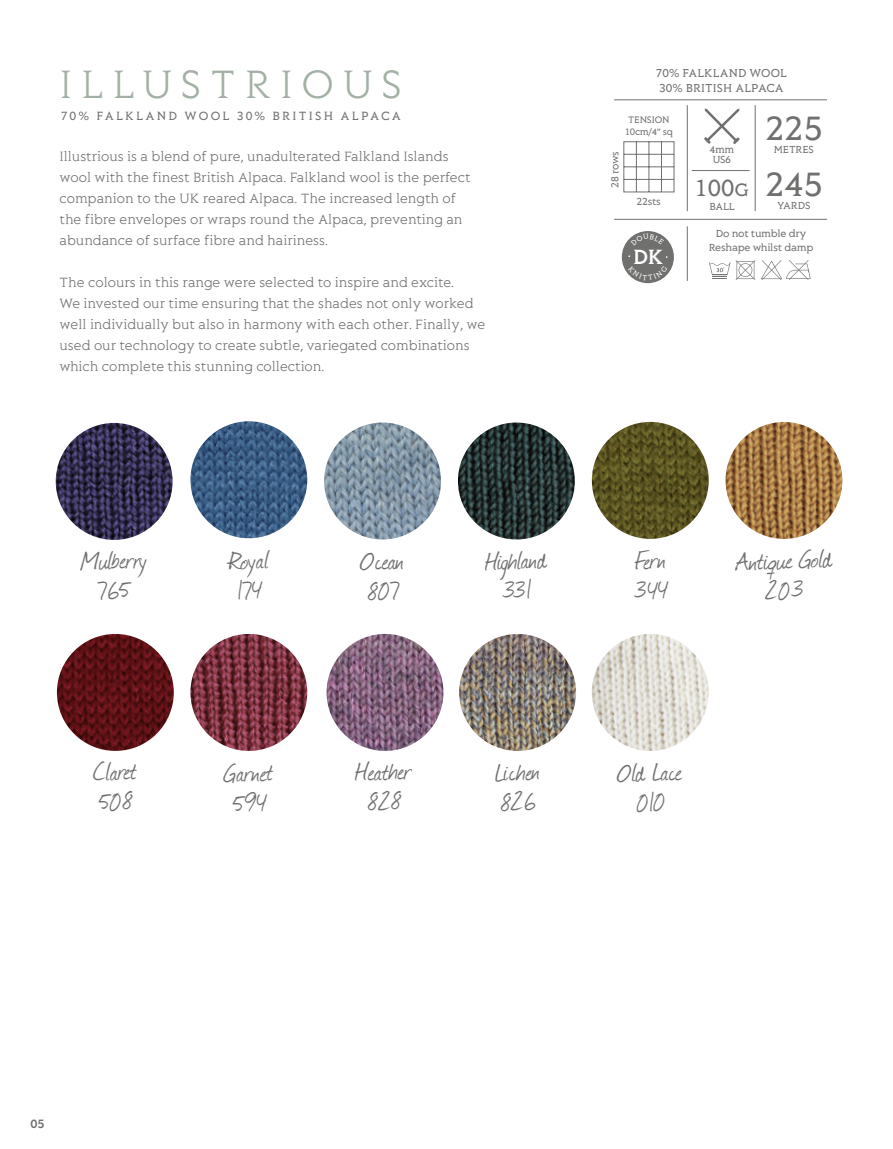
<style>
.page{position:relative;width:893px;height:1149px;background:#fff}
.page>*{position:absolute;margin:0;border:0;box-sizing:border-box;transform-origin:0 0}
.t1{font:300 44.25px "Lovato";letter-spacing:.2em;color:#a3b1a4}
.t2{font:37.8px "Lovato";color:#70706f}
.Body_Copy{font:30px/30.2px "Journal";color:#70706f}
.t3{font:26.1px "Lovato";color:#70706f}
.t4{font:600 23.1px "Lovato";color:#fff}
.Z-Measurement_Title{font:300 15px/21px "Lovato";color:#70706f}
.t5{font:600 13.5px "Lovato";color:#70706f}
.t6{font:13.35px "Lovato";letter-spacing:.165em;color:#70706f}
.t7{font:12.9px/15.5px "Lovato";letter-spacing:.01em;color:#70706f}
.t8{font:11.55px/13.8px "Lovato";letter-spacing:-.02em;color:#70706f;text-align:center}
.t9{font:11.4px "Lovato";letter-spacing:-.02em;color:#70706f}
.t10{font:10.5px "Lovato";letter-spacing:-.02em;color:#70706f}
</style>
<div class="page">
<img style="left:725px;top:422px;width:117px;height:116px;border-radius:58px">
<img style="left:592px;top:422px;width:117px;height:116px;border-radius:58px">
<img style="left:592px;top:633px;width:117px;height:117px;border-radius:58px">
<img style="left:324px;top:422px;width:117px;height:117px;border-radius:58px">
<img style="left:458px;top:422px;width:117px;height:117px;border-radius:58px">
<img style="left:459px;top:633px;width:117px;height:117px;border-radius:58px">
<img style="left:190px;top:421px;width:117px;height:117px;border-radius:58px">
<img style="left:190px;top:633px;width:117px;height:117px;border-radius:58px">
<img style="left:56px;top:423px;width:117px;height:116px;border-radius:58px">
<img style="left:57px;top:633px;width:117px;height:117px;border-radius:58px">
<img style="left:327px;top:633px;width:116px;height:117px;border-radius:58px">
<svg style="left:736px;top:260px;width:19px;height:20px"></svg>
<svg style="left:709px;top:262px;width:21px;height:17px"></svg>
<svg style="left:761px;top:260px;width:50px;height:20px"></svg>
<hr style="left:614px;top:99px;width:213px;height:1px;background:#70706f">
<hr style="left:687px;top:105px;width:1px;height:106px;background:#70706f">
<hr style="left:687px;top:226px;width:1px;height:55px;background:#70706f">
<hr style="left:692px;top:170px;width:58px;height:1px;background:#70706f">
<hr style="left:755px;top:105px;width:1px;height:106px;background:#70706f">
<hr style="left:614px;top:219px;width:213px;height:1px;background:#70706f">
<svg style="left:704px;top:108px;width:36px;height:36px"></svg>
<svg style="left:623px;top:141px;width:52px;height:52px"></svg>
<div style="left:622px;top:231px;width:52px;height:52px;background:#70706f;border-radius:50%"></div>
<svg style="left:628px;top:274px;width:40px;height:6px"></svg>
<p class="t7" style="left:656px;top:65px;width:133px">70% FALKLAND WOOL<br>30% BRITISH ALPACA</p>
<p class="t2" style="left:765px;top:105px;width:59px">225</p>
<p class="t9" style="left:774px;top:143px;width:42px">METRES</p>
<p class="t1" style="left:60px;top:58px;width:344px">ILLUSTRIOUS</p>
<p class="t6" style="left:61px;top:108px;width:342px">70% FALKLAND WOOL 30% BRITISH ALPACA</p>
<p class="t10" style="left:628px;top:114px;width:43px">TENSION</p>
<p class="t10" style="left:625px;top:126px;width:50px">10cm/4” sq</p>
<p class="t9" style="left:709px;top:143px;width:26px">4mm</p>
<p class="t9" style="left:713px;top:153px;width:20px">US6</p>
<p class="Z-Measurement_Title" style="left:60px;top:146px;width:413px">Illustrious is a blend of pure, unadulterated Falkland Islands wool with the finest British Alpaca. Falkland wool is the perfect companion to the UK reared Alpaca. The increased length of the fibre envelopes or wraps round the Alpaca, preventing an abundance of surface fibre and hairiness.</p>
<p class="Z-Measurement_Title" style="left:60px;top:272px;width:427px">The colours in this range were selected to inspire and excite.<br>We invested our time ensuring that the shades not only worked well individually but also in harmony with each other. Finally, we used our technology to create subtle, variegated combinations which complete this stunning collection.</p>
<p class="t9" style="left:608px;top:187px;width:38px;rotate:-90deg">28 rows</p>
<p class="t2" style="left:765px;top:161px;width:59px">245</p>
<p class="t9" style="left:777px;top:199px;width:35px">YARDS</p>
<p class="t8" style="left:709px;top:226px;width:106px">Do not tumble dry<br>Reshape whilst damp</p>
<p class="t3" style="left:694px;top:172px;width:56px">100g</p>
<p class="t9" style="left:709px;top:199px;width:27px">BALL</p>
<p class="t9" style="left:637px;top:195px;width:26px">22sts</p>
<p class="t4" style="left:633px;top:243px;width:32px">DK</p>
<p class="Body_Copy" style="left:81px;top:545px;width:67px;text-align:center;rotate:-2deg">Mulberry<br>765</p>
<p class="Body_Copy" style="left:228px;top:545px;width:42px;rotate:-2deg">Royal<br>174</p>
<p class="Body_Copy" style="left:360px;top:546px;width:45px;rotate:-2deg">Ocean<br>807</p>
<p class="Body_Copy" style="left:485px;top:545px;width:62px;text-align:center;rotate:-2deg">Highland<br>331</p>
<p class="Body_Copy" style="left:92px;top:756px;width:45px;rotate:-2deg">Claret<br>508</p>
<p class="Body_Copy" style="left:355px;top:756px;width:57px;text-align:center;rotate:-2deg">Heather<br>828</p>
<p class="Body_Copy" style="left:224px;top:757px;width:50px;rotate:-2deg">Garnet<br>594</p>
<p class="Body_Copy" style="left:494px;top:756px;width:46px;rotate:-2deg">Lichen<br>826</p>
<p class="Body_Copy" style="left:632px;top:545px;width:36px;rotate:-2deg">Fern<br>344</p>
<p class="Body_Copy" style="left:735px;top:546px;width:98px;text-align:center;rotate:-2deg">Antique Gold<br>203</p>
<p class="Body_Copy" style="left:617px;top:757px;width:66px;text-align:center;rotate:-2deg">Old Lace<br>010</p>
<p class="t5" style="left:31px;top:1115px;width:16px">05</p>
</div>
